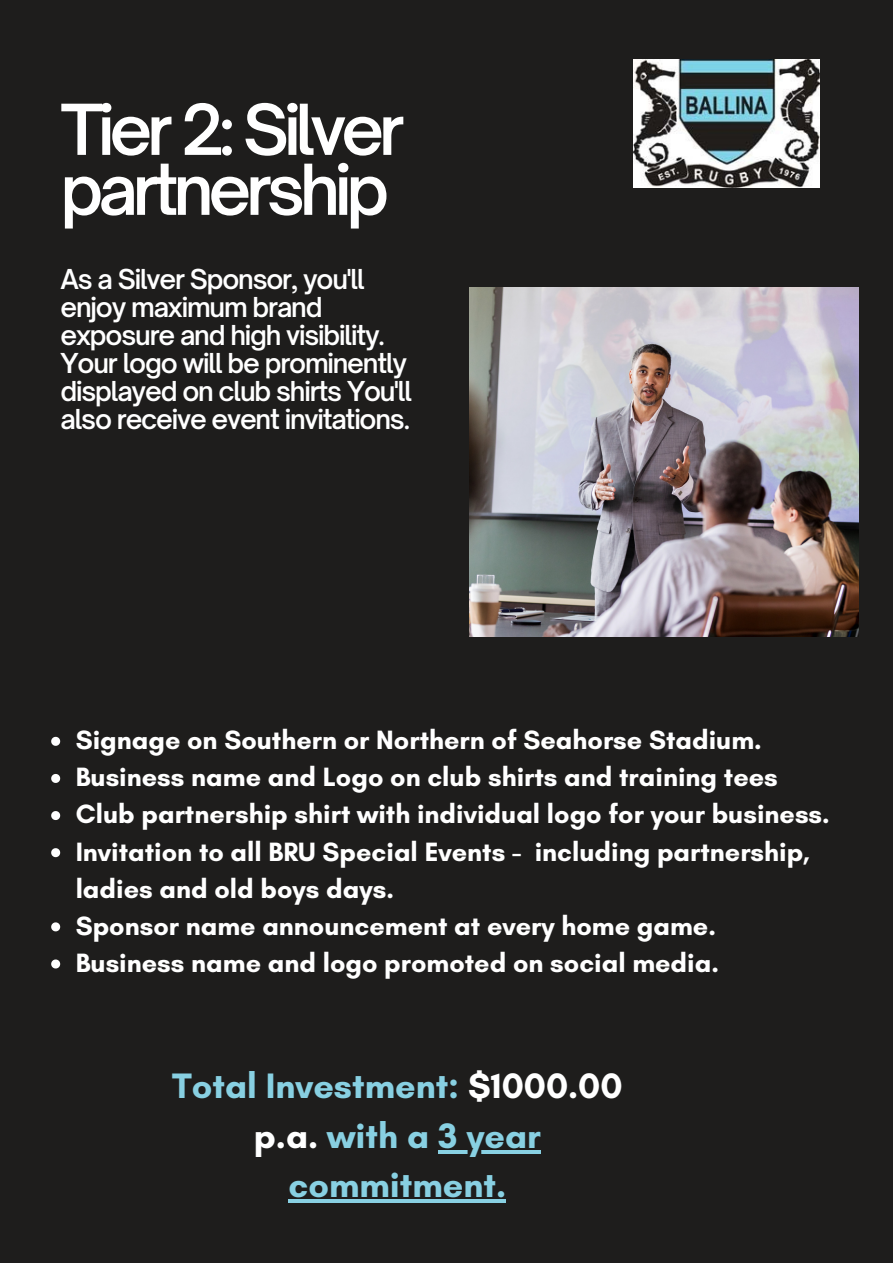
<style>
.page{position:relative;width:893px;height:1264px;background:#fff}
.page>*{position:absolute;margin:0;border:0;box-sizing:border-box;transform-origin:0 0}
.t1{font:600 67.05px/60px "Open Sauce One";letter-spacing:-.075em;color:#fff}
.t2{font:700 36px/49.5px "Glacial Indifference";color:#88d0e2;text-align:center}
.t3{font:700 27px/37px "Glacial Indifference";color:#fff}
.t4{font:600 26.25px/27.9px "Open Sauce One";letter-spacing:-.045em;color:#fff}
.s1{color:#fff}
</style>
<div class="page">
<div style="left:0;top:0;width:892px;height:1262px;background:#1e1d1c"></div>
<img style="left:469px;top:288px;width:389px;height:348px">
<img style="left:633px;top:60px;width:186px;height:128px">
<svg style="left:51px;top:736px;width:9px;height:9px"></svg>
<svg style="left:51px;top:774px;width:9px;height:9px"></svg>
<svg style="left:51px;top:811px;width:9px;height:9px"></svg>
<svg style="left:51px;top:848px;width:9px;height:9px"></svg>
<svg style="left:51px;top:922px;width:9px;height:9px"></svg>
<svg style="left:51px;top:959px;width:9px;height:9px"></svg>
<svg style="left:438px;top:1150px;width:103px;height:3px"></svg>
<hr style="left:288px;top:1199px;width:218px;height:3px;background:#88d0e2">
<p class="t1" style="left:61px;top:99px;width:345px">Tier 2: Silver partnership</p>
<p class="t4" style="left:61px;top:265px;width:353px">As a Silver Sponsor, you'll enjoy maximum brand exposure and high visibility.<br>Your logo will be prominently displayed on club shirts You'll also receive event invitations.</p>
<p class="t3" style="left:76px;top:721px;width:687px">Signage on Southern or Northern of Seahorse Stadium.</p>
<p class="t3" style="left:76px;top:758px;width:703px">Business name and Logo on club shirts and training tees</p>
<p class="t3" style="left:76px;top:795px;width:755px">Club partnership shirt with individual logo for your business.</p>
<p class="t3" style="left:76px;top:832px;width:735px">Invitation to all BRU Special Events - including partnership, ladies and old boys days.</p>
<p class="t3" style="left:76px;top:906px;width:641px">Sponsor name announcement at every home game.</p>
<p class="t3" style="left:76px;top:943px;width:644px">Business name and logo promoted on social media.</p>
<p class="t2" style="left:172px;top:1060px;width:452px">Total Investment: <span class="s1">$1000.00 p.a.</span> with a 3 year commitment.</p>
</div>
